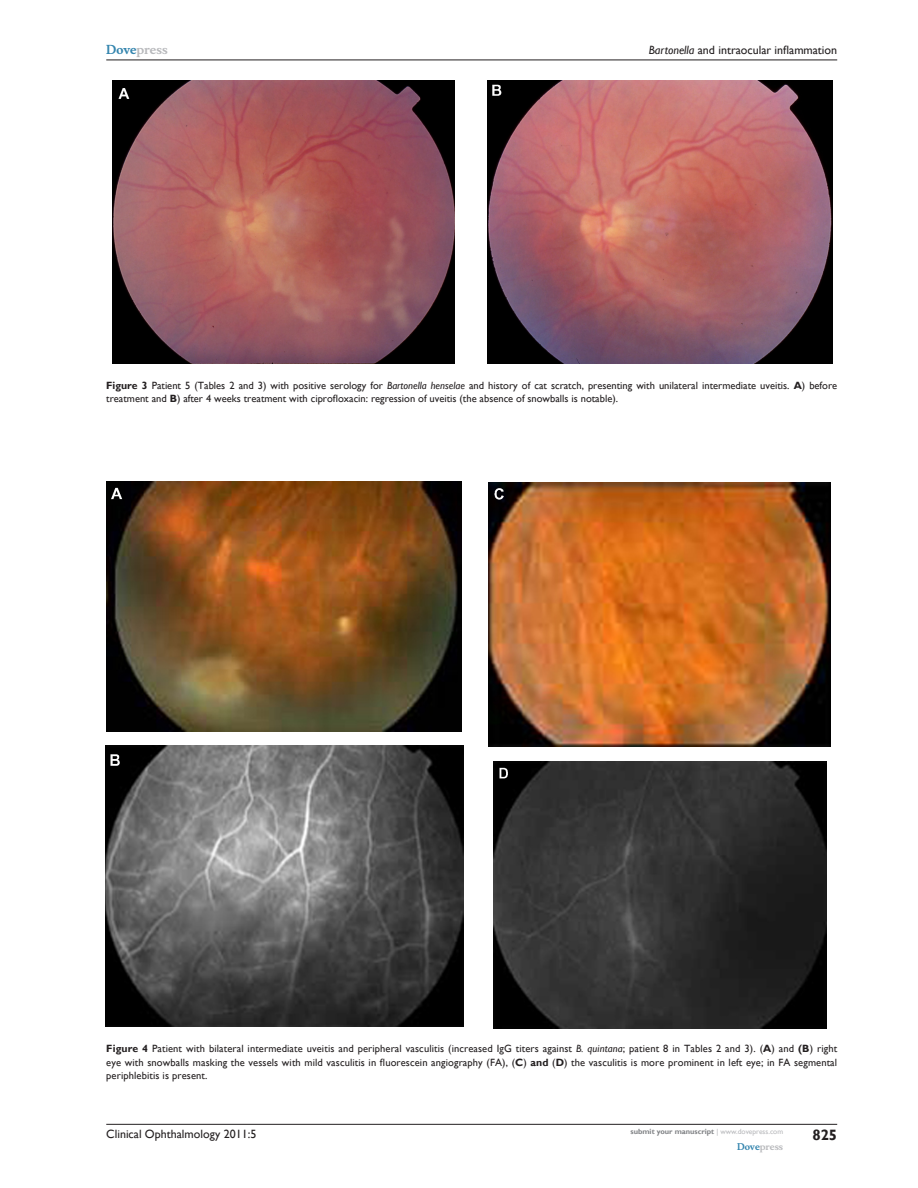
<style>
.page{position:relative;width:918px;height:1188px;background:#fff}
.page>*{position:absolute;margin:0;border:0;box-sizing:border-box;transform-origin:0 0}
.t1{font:700 15px "Gill Sans";color:#231f20}
.t2{font:12px "Gill Sans";color:#231f20}
.t3{font:700 12px "Musee";color:#b8b9bc}
.t4{font:10.5px/13.5px "Gill Sans";color:#231f20}
.t5{font:700 9px "Musee";color:#b8b9bc}
.t6{font:700 7.5px "Gill Sans";color:#808285}
.s1{color:#3485ae}
.s2{font-style:italic}
.s3{font-weight:700}
.s4{font-weight:400;color:#b8b9bc}
</style>
<div class="page">
<hr style="left:106px;top:1124px;width:731px;height:1px;background:#231f20">
<hr style="left:106px;top:60px;width:731px;height:1px;background:#231f20">
<img style="left:113px;top:81px;width:342px;height:283px">
<img style="left:487px;top:81px;width:345px;height:282px">
<img style="left:106px;top:481px;width:355px;height:250px">
<img style="left:105px;top:746px;width:358px;height:280px">
<img style="left:489px;top:482px;width:342px;height:265px">
<img style="left:493px;top:762px;width:333px;height:266px">
<p class="t3" style="left:106px;top:43px;width:63px"><span class="s1">Dove</span>press</p>
<p class="t2" style="left:649px;top:43px;width:190px"><span class="s2">Bartonella</span> and intraocular inflammation</p>
<p class="t4" style="left:106px;top:379px;width:732px"><span class="s3">Figure 3</span> Patient 5 (Tables 2 and 3) with positive serology for <span class="s2">Bartonella henselae</span> and history of cat scratch, presenting with unilateral intermediate uveitis. <span class="s3">A</span>) before treatment and <span class="s3">B</span>) after 4 weeks treatment with ciprofloxacin: regression of uveitis (the absence of snowballs is notable).</p>
<p class="t4" style="left:106px;top:1042px;width:732px;text-align:justify"><span class="s3">Figure 4</span> Patient with bilateral intermediate uveitis and peripheral vasculitis (increased IgG titers against <span class="s2">B. quintana</span>; patient 8 in Tables 2 and 3). (<span class="s3">A</span>) and <span class="s3">(B</span>) right eye with snowballs masking the vessels with mild vasculitis in fluorescein angiography (FA), (<span class="s3">C</span>) <span class="s3">and</span> (<span class="s3">D</span>) the vasculitis is more prominent in left eye; in FA segmental periphlebitis is present.</p>
<p class="t2" style="left:106px;top:1127px;width:152px">Clinical Ophthalmology 2011:5</p>
<p class="t6" style="left:631px;top:1127px;width:154px">submit your manuscript <span class="s4">| www.dovepress.com</span></p>
<p class="t5" style="left:737px;top:1141px;width:48px"><span class="s1">Dove</span>press</p>
<h1 class="t1" style="left:812px;top:1126px;width:26px">825</h1>
</div>
